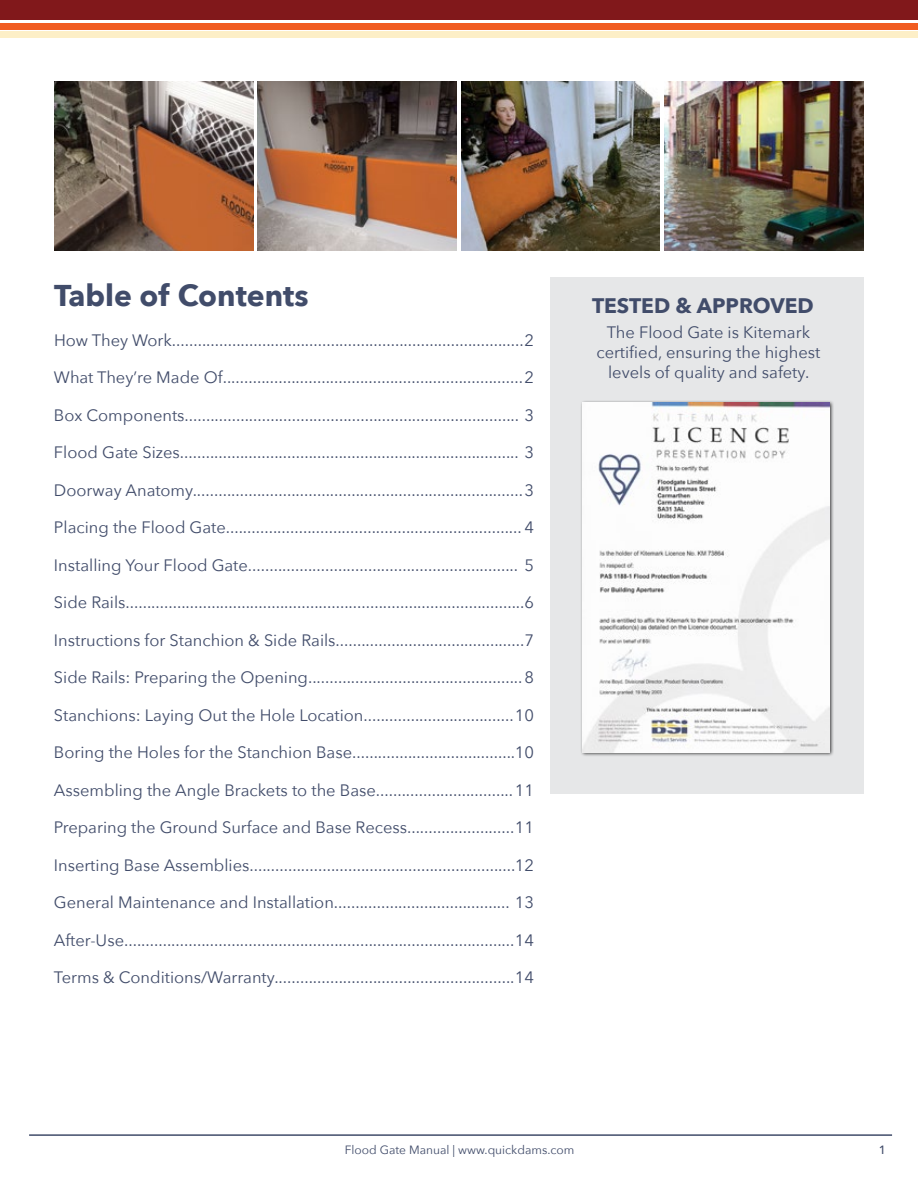
<style>
.page{position:relative;width:918px;height:1188px;background:#fff}
.page>*{position:absolute;margin:0;border:0;box-sizing:border-box;transform-origin:0 0}
.t1{font:700 30px "Avenir Next";color:#414c6a}
.t2{font:700 21px "Avenir Next";color:#414c6a}
.t3{font:16.5px/19.8px "Avenir Next";color:#414c6a;text-align:center}
.t4{font:12px "Avenir Next";color:#414c6a}
.t5{font:500 12px "Avenir Next";color:#414c6a}
</style>
<div class="page">
<div style="left:0;top:0;width:918px;height:20px;background:#81181b"></div>
<div style="left:0;top:23px;width:918px;height:6px;background:#f15d22"></div>
<div style="left:0;top:32px;width:918px;height:6px;background:#fdefc7"></div>
<hr style="left:29px;top:1134px;width:863px;height:2px;background:#414c6a">
<div style="left:551px;top:278px;width:313px;height:516px;background:#e6e7e8"></div>
<img style="left:54px;top:81px;width:199px;height:170px">
<img style="left:461px;top:81px;width:199px;height:170px">
<img style="left:258px;top:81px;width:199px;height:170px">
<img style="left:665px;top:81px;width:199px;height:170px">
<div style="left:580px;top:400px;width:254px;height:357px;background:#000;opacity:.75"></div>
<img style="left:582px;top:403px;width:247px;height:349px">
<h1 class="t1" style="left:54px;top:270px;width:256px">Table of Contents</h1>
<p class="t3" style="left:54px;top:330px;width:481px">How They Work..................................................................................2</p>
<p class="t3" style="left:54px;top:367px;width:481px">What They’re Made Of......................................................................2</p>
<p class="t3" style="left:54px;top:405px;width:482px">Box Components.............................................................................. 3</p>
<p class="t3" style="left:54px;top:442px;width:482px">Flood Gate Sizes............................................................................... 3</p>
<p class="t3" style="left:54px;top:480px;width:481px">Doorway Anatomy.............................................................................3</p>
<p class="t3" style="left:54px;top:517px;width:482px">Placing the Flood Gate..................................................................... 4</p>
<p class="t3" style="left:54px;top:555px;width:482px">Installing Your Flood Gate............................................................... 5</p>
<p class="t3" style="left:54px;top:592px;width:481px">Side Rails.............................................................................................6</p>
<p class="t3" style="left:54px;top:630px;width:482px">Instructions for Stanchion &amp; Side Rails............................................7</p>
<p class="t3" style="left:54px;top:667px;width:482px">Side Rails: Preparing the Opening..................................................8</p>
<p class="t3" style="left:54px;top:705px;width:482px">Stanchions: Laying Out the Hole Location...................................10</p>
<p class="t3" style="left:54px;top:742px;width:482px">Boring the Holes for the Stanchion Base......................................10</p>
<p class="t3" style="left:54px;top:780px;width:482px">Assembling the Angle Brackets to the Base................................11</p>
<p class="t3" style="left:54px;top:817px;width:482px">Preparing the Ground Surface and Base Recess.........................11</p>
<p class="t3" style="left:54px;top:855px;width:482px">Inserting Base Assemblies..............................................................12</p>
<p class="t3" style="left:54px;top:892px;width:482px">General Maintenance and Installation......................................... 13</p>
<p class="t3" style="left:54px;top:930px;width:481px">After-Use...........................................................................................14</p>
<p class="t3" style="left:54px;top:967px;width:482px">Terms &amp; Conditions/Warranty........................................................14</p>
<p class="t2" style="left:592px;top:287px;width:223px">TESTED &amp; APPROVED</p>
<p class="t3" style="left:596px;top:322px;width:225px">The Flood Gate is Kitemark certified, ensuring the highest levels of quality and safety.</p>
<p class="t4" style="left:345px;top:1140px;width:231px">Flood Gate Manual | www.quickdams.com</p>
<p class="t5" style="left:879px;top:1139px;width:9px">1</p>
</div>
